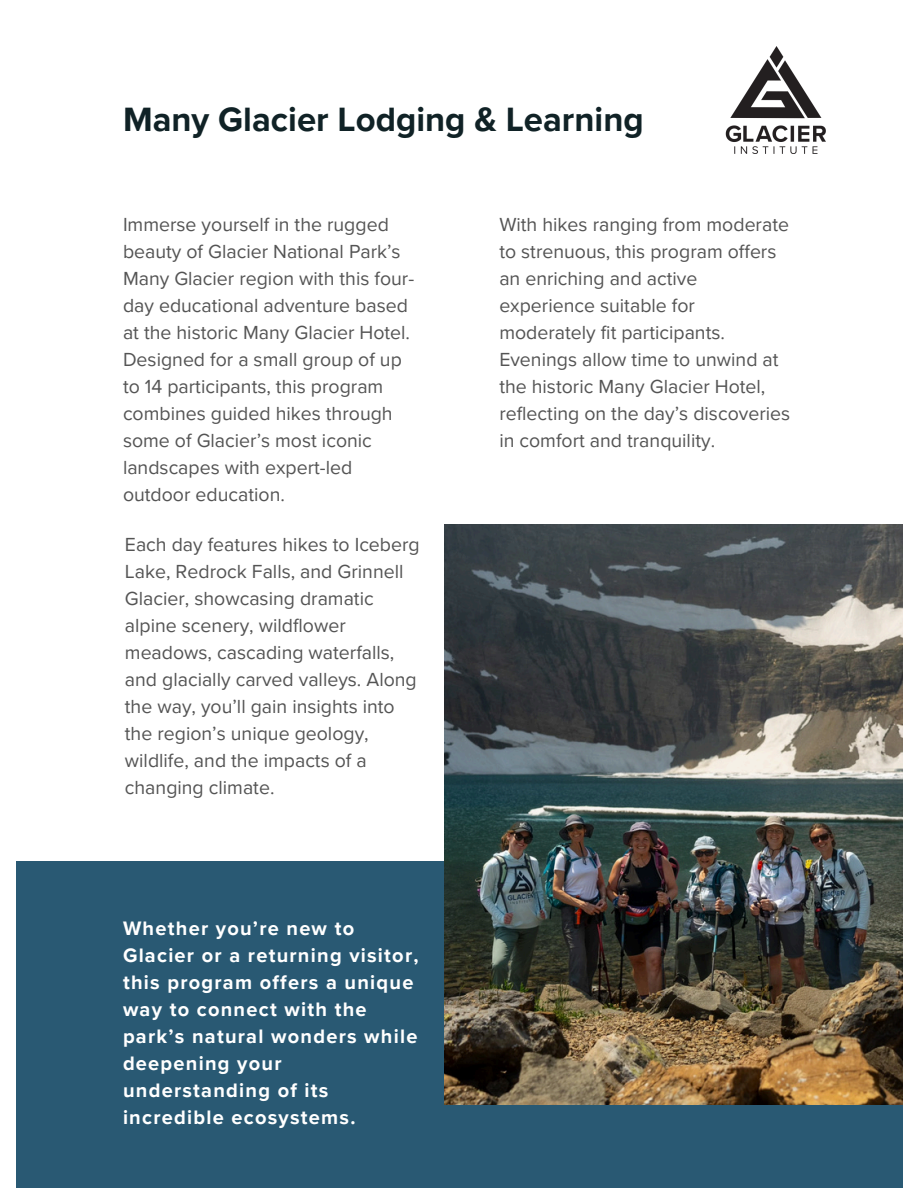
<style>
.page{position:relative;width:918px;height:1188px;background:#fff}
.page>*{position:absolute;margin:0;border:0;box-sizing:border-box;transform-origin:0 0}
.t1{font:700 34.8px "Proxima Nova";color:#102226}
.t2{font:700 20.1px/27px "Proxima Nova";letter-spacing:.06em;color:#fff}
.t3{font:19.5px/27px "Proxima Nova";color:#545454}
</style>
<div class="page">
<div style="left:16px;top:862px;width:886px;height:326px;background:#295973"></div>
<img style="left:445px;top:525px;width:458px;height:579px">
<img style="left:726px;top:47px;width:100px;height:107px">
<p class="t1" style="left:123px;top:99px;width:522px">Many Glacier Lodging &amp; Learning</p>
<p class="t3" style="left:123px;top:211px;width:293px">Immerse yourself in the rugged beauty of Glacier National Park’s<br>Many Glacier region with this four&shy;day educational adventure based at the historic Many Glacier Hotel.<br>Designed for a small group of up to 14 participants, this program combines guided hikes through some of Glacier’s most iconic landscapes with expert-led outdoor education.</p>
<p class="t3" style="left:125px;top:531px;width:296px">Each day features hikes to Iceberg<br>Lake, Redrock Falls, and Grinnell<br>Glacier, showcasing dramatic alpine scenery, wildflower meadows, cascading waterfalls, and glacially carved valleys. Along the way, you’ll gain insights into the region’s unique geology, wildlife, and the impacts of a changing climate.</p>
<h2 class="t2" style="left:123px;top:915px;width:297px">Whether you’re new to<br>Glacier or a returning visitor, this program offers a unique way to connect with the park’s natural wonders while deepening your understanding of its incredible ecosystems.</h2>
<p class="t3" style="left:499px;top:211px;width:292px">With hikes ranging from moderate to strenuous, this program offers an enriching and active experience suitable for moderately fit participants.<br>Evenings allow time to unwind at the historic Many Glacier Hotel, reflecting on the day’s discoveries in comfort and tranquility.</p>
</div>
